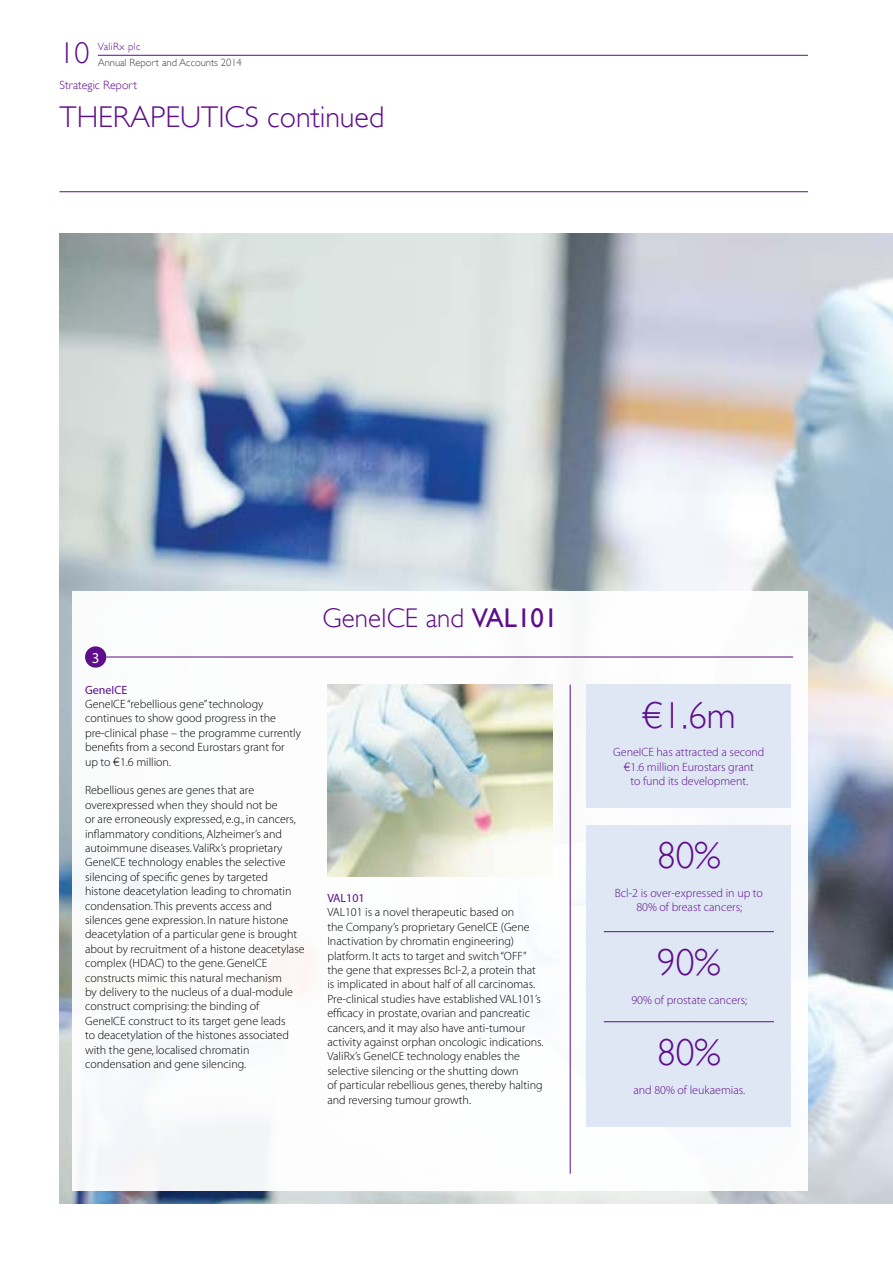
<style>
.page{position:relative;width:893px;height:1263px;background:#fff}
.page>*{position:absolute;margin:0;border:0;box-sizing:border-box;transform-origin:0 0}
.t1{font:300 37.5px "Gill Sans";color:#5e0d8b}
.t2{font:300 30px "Gill Sans";color:#5e0d8b}
.t3{font:300 27px "Gill Sans";color:#5e0d8b}
.t4{font:15px "Myriad";color:#fff}
.t5{font:300 12px/14.4px "Myriad";color:#000}
.t6{font:300 12px/14.4px "Myriad";color:#5e0d8b;text-align:center}
.t7{font:300 12px "Gill Sans";color:#5e0d8b}
.t8{font:12px "Myriad";color:#5e0d8b}
.t9{font:300 10.5px "Gill Sans";color:#414042}
.t10{font:300 10.5px "Gill Sans";letter-spacing:.03em;color:#5e0d8b}
.s1{font-family:"Gill Sans"}
.s2{font-weight:400}
</style>
<div class="page">
<img style="left:60px;top:234px;width:833px;height:969px">
<hr style="left:60px;top:191px;width:748px;height:1px;background:#5e0d8b">
<hr style="left:98px;top:55px;width:710px;height:1px;background:#5e0d8b">
<div style="left:72px;top:591px;width:736px;height:600px;background:#fff"></div>
<hr style="left:570px;top:685px;width:1px;height:489px;background:#5e0d8b">
<img style="left:327px;top:685px;width:226px;height:191px">
<hr style="left:106px;top:657px;width:687px;height:1px;background:#5e0d8b">
<div style="left:85px;top:646px;width:21px;height:22px;background:#5e0d8b;border-radius:50%"></div>
<div style="left:587px;top:685px;width:204px;height:123px;background:#dfe6f4"></div>
<div style="left:587px;top:825px;width:204px;height:302px;background:#dfe6f4"></div>
<hr style="left:604px;top:931px;width:170px;height:1px;background:#5e0d8b">
<hr style="left:604px;top:1021px;width:170px;height:1px;background:#5e0d8b">
<h2 class="t2" style="left:60px;top:29px;width:31px">10</h2>
<p class="t10" style="left:98px;top:38px;width:44px">ValiRx plc</p>
<p class="t9" style="left:98px;top:55px;width:146px">Annual Report and Accounts 2014</p>
<h2 class="t2" style="left:60px;top:94px;width:326px">THERAPEUTICS continued</h2>
<p class="t7" style="left:60px;top:76px;width:79px">Strategic Report</p>
<p class="t4" style="left:92px;top:650px;width:9px">3</p>
<p class="t8" style="left:85px;top:684px;width:44px">GeneICE</p>
<p class="t5" style="left:85px;top:697px;width:217px">GeneICE “rebellious gene” technology continues to show good progress in the pre-clinical phase – the programme currently benefits from a second Eurostars grant for<br>up to <span class="s1">€</span>1.6 million.</p>
<p class="t5" style="left:85px;top:784px;width:221px">Rebellious genes are genes that are overexpressed when they should not be<br>or are erroneously expressed, e.g., in cancers, inflammatory conditions, Alzheimer’s and autoimmune diseases. ValiRx’s proprietary GeneICE technology enables the selective silencing of specific genes by targeted histone deacetylation leading to chromatin condensation. This prevents access and silences gene expression. In nature histone deacetylation of a particular gene is brought about by recruitment of a histone deacetylase complex (HDAC) to the gene. GeneICE constructs mimic this natural mechanism<br>by delivery to the nucleus of a dual-module construct comprising: the binding of<br>GeneICE construct to its target gene leads<br>to deacetylation of the histones associated with the gene, localised chromatin condensation and gene silencing.</p>
<h3 class="t3" style="left:323px;top:597px;width:237px">GeneICE and <span class="s2">VAL101</span></h3>
<p class="t8" style="left:327px;top:892px;width:39px">VAL101</p>
<p class="t5" style="left:327px;top:906px;width:218px">VAL101 is a novel therapeutic based on<br>the Company’s proprietary GeneICE (Gene Inactivation by chromatin engineering) platform. It acts to target and switch “OFF” the gene that expresses Bcl-2, a protein that is implicated in about half of all carcinomas.<br>Pre-clinical studies have established VAL101’s efficacy in prostate, ovarian and pancreatic cancers, and it may also have anti-tumour activity against orphan oncologic indications.<br>ValiRx’s GeneICE technology enables the selective silencing or the shutting down<br>of particular rebellious genes, thereby halting and reversing tumour growth.</p>
<h1 class="t1" style="left:642px;top:686px;width:96px">€1.6m</h1>
<p class="t6" style="left:613px;top:746px;width:153px">GeneICE has attracted a second <span class="s1">€</span>1.6 million Eurostars grant<br>to fund its development.</p>
<h1 class="t1" style="left:657px;top:826px;width:65px">80%</h1>
<p class="t6" style="left:615px;top:886px;width:150px">Bcl-2 is over-expressed in up to<br>80% of breast cancers;</p>
<h1 class="t1" style="left:657px;top:933px;width:65px">90%</h1>
<p class="t6" style="left:631px;top:993px;width:117px">90% of prostate cancers;</p>
<h1 class="t1" style="left:657px;top:1023px;width:65px">80%</h1>
<p class="t6" style="left:633px;top:1083px;width:113px">and 80% of leukaemias.</p>
</div>
